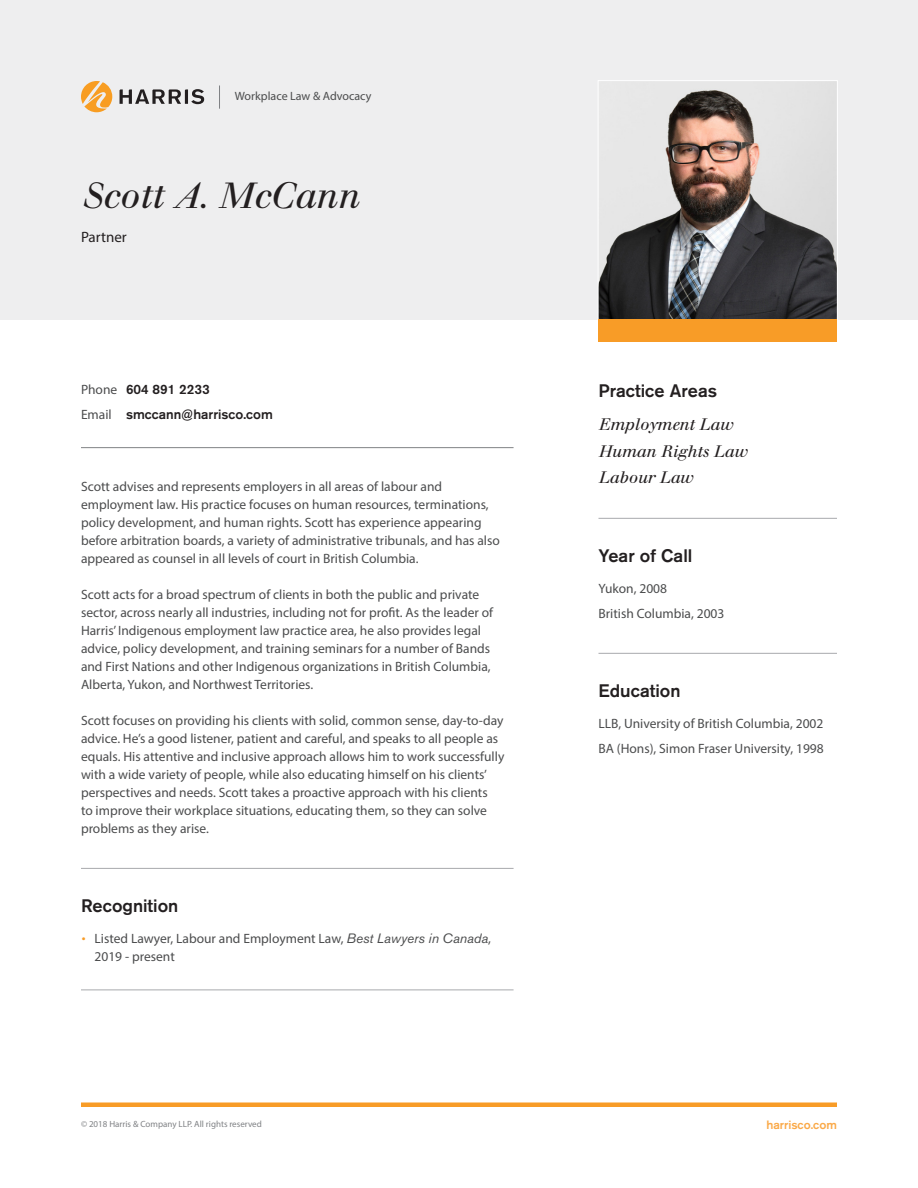
<style>
.page{position:relative;width:918px;height:1188px;background:#fff}
.page>*{position:absolute;margin:0;border:0;box-sizing:border-box;transform-origin:0 0}
.Name{font:italic 36px "Walbaum";color:#231f20}
.Header_With_Line_for{font:500 18px "Akzidenz Grotesk BQ";color:#231f20}
.Header_With_No_Line{font:500 18px "Akzidenz Grotesk BQ";color:#231f20}
.Header_With_Line{font:500 18px "Akzidenz Grotesk BQ";color:#231f20}
.Practice_Areas{font:italic 16.5px "Walbaum";color:#231f20}
.Position{font:15px "Myriad Pro";color:#231f20}
.Top_Paragraph_With_L{font:13.5px/18px "Myriad Pro";color:#4b4c4d}
.Contact_Info{font:500 13.5px "Akzidenz Grotesk BQ";color:#231f20}
.t1{font:12px "Myriad Pro";color:#4b4c4d}
.t2{font:500 12px "Akzidenz Grotesk BQ";color:#faa948}
.t3{font:9px "Myriad Pro";color:#808285}
.s1{font-family:"Myriad Pro";font-weight:400;color:#4b4c4d}
.s2{font-family:"Walbaum";font-style:italic;font-size:12px;color:#f89c27}
.s3{font-family:"Akzidenz Grotesk BQ";font-style:italic}
</style>
<div class="page">
<div style="left:81px;top:1102px;width:756px;height:5px;background:#f89c27"></div>
<div style="left:0;top:0;width:918px;height:320px;background:#eeeeef"></div>
<svg style="left:598px;top:80px;width:240px;height:240px"></svg>
<hr style="left:81px;top:447px;width:433px;height:1px;background:#808285">
<hr style="left:81px;top:868px;width:433px;height:1px;background:#a8a9ad">
<hr style="left:81px;top:990px;width:433px;height:1px;background:#a8a9ad">
<hr style="left:598px;top:518px;width:239px;height:1px;background:#a8a9ad">
<hr style="left:598px;top:653px;width:239px;height:1px;background:#a8a9ad">
<svg style="left:120px;top:89px;width:84px;height:15px"></svg>
<svg style="left:81px;top:81px;width:31px;height:31px"></svg>
<svg style="left:219px;top:85px;width:1px;height:24px"></svg>
<div style="left:598px;top:320px;width:239px;height:22px;background:#f89c27"></div>
<p class="t1" style="left:235px;top:89px;width:138px">Workplace Law &amp; Advocacy</p>
<p class="Name" style="left:81px;top:175px;width:279px">Scott A. McCann</p>
<p class="Position" style="left:81px;top:228px;width:47px">Partner</p>
<p class="Contact_Info" style="left:81px;top:381px;width:130px"><span class="s1">Phone</span> 604 891 2233</p>
<p class="Contact_Info" style="left:81px;top:406px;width:193px"><span class="s1">Email</span> smccann@harrisco.com</p>
<p class="Top_Paragraph_With_L" style="left:81px;top:477px;width:420px">Scott advises and represents employers in all areas of labour and employment law. His practice focuses on human resources, terminations, policy development, and human rights. Scott has experience appearing before arbitration boards, a variety of administrative tribunals, and has also appeared as counsel in all levels of court in British Columbia.</p>
<p class="Top_Paragraph_With_L" style="left:81px;top:585px;width:414px">Scott acts for a broad spectrum of clients in both the public and private sector, across nearly all industries, including not for profit. As the leader of Harris’ Indigenous employment law practice area, he also provides legal advice, policy development, and training seminars for a number of Bands and First Nations and other Indigenous organizations in British Columbia, Alberta, Yukon, and Northwest Territories.</p>
<p class="Top_Paragraph_With_L" style="left:81px;top:711px;width:425px">Scott focuses on providing his clients with solid, common sense, day-to-day advice. He’s a good listener, patient and careful, and speaks to all people as equals. His attentive and inclusive approach allows him to work successfully with a wide variety of people, while also educating himself on his clients’ perspectives and needs. Scott takes a proactive approach with his clients<br>to improve their workplace situations, educating them, so they can solve problems as they arise.</p>
<p class="Header_With_Line" style="left:81px;top:894px;width:99px">Recognition</p>
<p class="Top_Paragraph_With_L" style="left:94px;top:930px;width:398px;text-indent:-14px"><span class="s2">•</span> Listed Lawyer, Labour and Employment Law, <span class="s3">Best Lawyers in Canada</span>,<br>2019 - present</p>
<p class="Header_With_No_Line" style="left:598px;top:380px;width:120px">Practice Areas</p>
<p class="Practice_Areas" style="left:598px;top:415px;width:136px">Employment Law</p>
<p class="Practice_Areas" style="left:598px;top:441px;width:150px">Human Rights Law</p>
<p class="Practice_Areas" style="left:598px;top:468px;width:96px">Labour Law</p>
<p class="Header_With_Line_for" style="left:598px;top:544px;width:95px">Year of Call</p>
<p class="Top_Paragraph_With_L" style="left:598px;top:579px;width:70px">Yukon, 2008</p>
<p class="Top_Paragraph_With_L" style="left:598px;top:604px;width:127px">British Columbia, 2003</p>
<p class="Header_With_Line_for" style="left:598px;top:679px;width:84px">Education</p>
<p class="Top_Paragraph_With_L" style="left:598px;top:714px;width:226px">LLB, University of British Columbia, 2002</p>
<p class="Top_Paragraph_With_L" style="left:598px;top:739px;width:227px">BA (Hons), Simon Fraser University, 1998</p>
<p class="t3" style="left:81px;top:1119px;width:182px">© 2018 Harris &amp; Company LLP. All rights reserved</p>
<p class="t2" style="left:766px;top:1117px;width:72px">harrisco.com</p>
</div>
